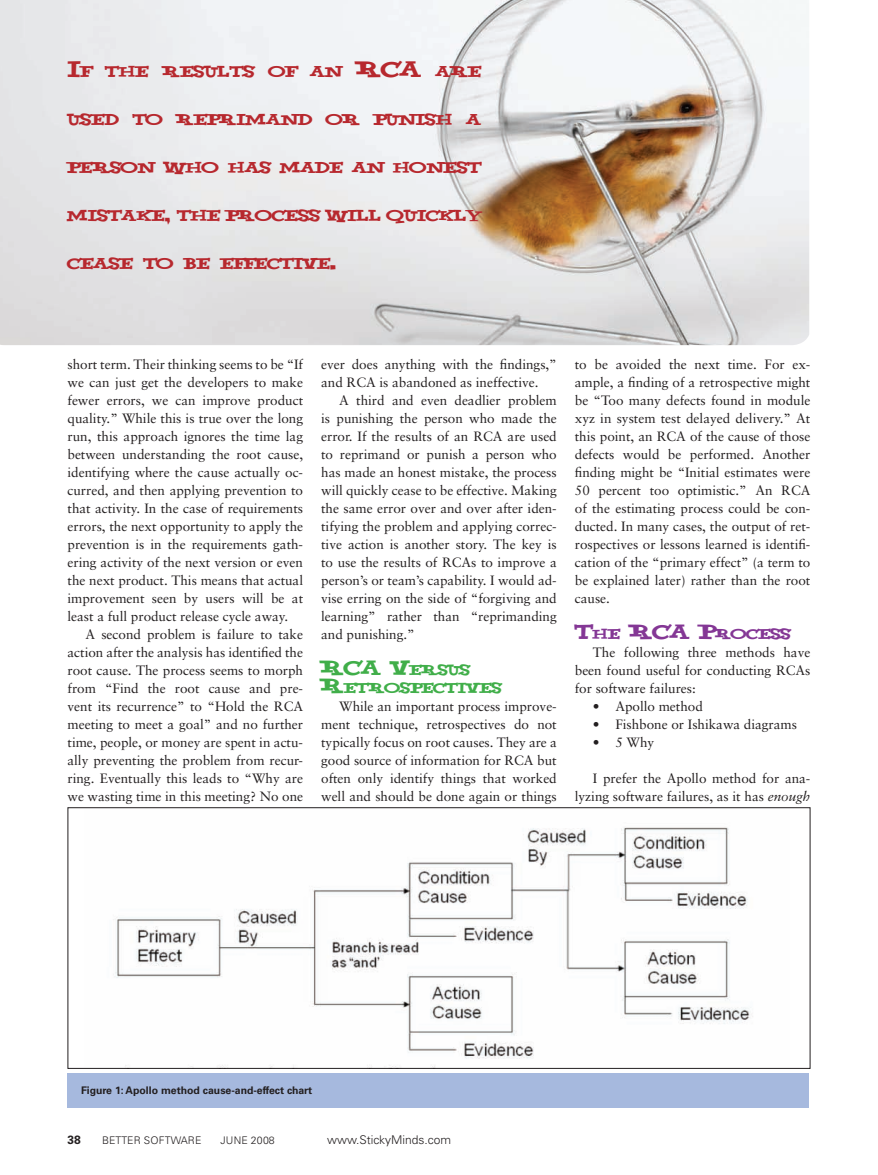
<style>
.page{position:relative;width:878px;height:1175px;background:#fff}
.page>*{position:absolute;margin:0;border:0;box-sizing:border-box;transform-origin:0 0}
.BSM_Column_Subtitle{font:18px "Yahoo";color:#843795}
.BSM_Column_Subtitle-2{font:18px "Yahoo";color:#40ae49}
.t1{font:13.65px "Yahoo";color:#b7282e}
.BSM_Body_Text_Indent{font:13.5px/18px "Sabon";color:#231f20;text-align:justify}
.BSM_Bullets_in_Body{font:13.5px "Sabon";color:#231f20}
.BSM_Column_Subtitle-3{font:12.6px/18px "Yahoo";letter-spacing:-.005em;color:#40ae49}
.BSM_Column_Subtitle-4{font:12.6px "Yahoo";letter-spacing:-.005em;color:#843795}
.t2{font:300 12px "Univers";color:#231f20}
.t3{font:700 12px "Univers";color:#231f20}
.t4{font:700 10.5px "Univers";color:#231f20}
.t5{font:300 10.5px "Univers";letter-spacing:.01em;color:#231f20}
.s1{font-size:19.5px}
.s2{font-size:18px}
.s3{font-size:12.6px}
.s4{font-style:italic}
</style>
<div class="page">
<div style="left:68px;top:1073px;width:740px;height:34px;background:#a6b9de"></div>
<img style="left:113px;top:827px;width:640px;height:239px">
<div style="left:68px;top:807px;width:742px;height:261px;border:1px solid #231f20"></div>
<img style="left:0;top:0;width:809px;height:345px">
<p class="t1" style="left:68px;top:64px;width:312px"><span class="s1">I</span>F THE RESULTS OF AN <span class="s1">RCA</span></p>
<p class="t1" style="left:435px;top:64px;width:47px">ARE</p>
<p class="t1" style="left:68px;top:112px;width:415px">USED TO REPRIMAND OR PUNISH A</p>
<p class="t1" style="left:68px;top:160px;width:416px">PERSON WHO HAS MADE AN HONEST</p>
<p class="t1" style="left:68px;top:208px;width:415px">MISTAKE<span class="s1">,</span> THE PROCESS WILL QUICKLY</p>
<p class="t1" style="left:68px;top:256px;width:272px">CEASE TO BE EFFECTIVE<span class="s1">.</span></p>
<p class="BSM_Body_Text_Indent" style="left:68px;top:355px;width:237px">short term. Their thinking seems to be “If we can just get the developers to make fewer errors, we can improve product quality.” While this is true over the long run, this approach ignores the time lag between understanding the root cause, identifying where the cause actually oc&shy;curred, and then applying prevention to that activity. In the case of requirements errors, the next opportunity to apply the prevention is in the requirements gath&shy;ering activity of the next version or even the next product. This means that actual improvement seen by users will be at least a full product release cycle away.</p>
<p class="BSM_Body_Text_Indent" style="left:68px;top:625px;width:237px;text-indent:18px">A second problem is failure to take action after the analysis has identified the root cause. The process seems to morph from “Find the root cause and pre&shy;vent its recurrence” to “Hold the RCA meeting to meet a goal” and no further time, people, or money are spent in actu&shy;ally preventing the problem from recur&shy;ring. Eventually this leads to “Why are we wasting time in this meeting? No one</p>
<p class="BSM_Body_Text_Indent" style="left:321px;top:355px;width:237px">ever does anything with the findings,” and RCA is abandoned as ineffective.</p>
<p class="BSM_Body_Text_Indent" style="left:321px;top:391px;width:237px;text-indent:18px">A third and even deadlier problem is punishing the person who made the error. If the results of an RCA are used to reprimand or punish a person who has made an honest mistake, the process will quickly cease to be effective. Making the same error over and over after iden&shy;tifying the problem and applying correc&shy;tive action is another story. The key is to use the results of RCAs to improve a person’s or team’s capability. I would ad&shy;vise erring on the side of “forgiving and learning” rather than “reprimanding and punishing.”</p>
<p class="BSM_Column_Subtitle-2" style="left:321px;top:658px;width:22px">RCA</p>
<p class="BSM_Column_Subtitle-3" style="left:321px;top:662px;width:182px;text-indent:69px"><span class="s2">V</span>ERSUS<br><span class="s2">R</span>ETROSPECTIVES</p>
<p class="BSM_Body_Text_Indent" style="left:321px;top:697px;width:237px;text-indent:18px">While an important process improve&shy;ment technique, retrospectives do not typically focus on root causes. They are a good source of information for RCA but often only identify things that worked well and should be done again or things</p>
<p class="BSM_Body_Text_Indent" style="left:575px;top:355px;width:237px">to be avoided the next time. For ex&shy;ample, a finding of a retrospective might be “Too many defects found in module xyz in system test delayed delivery.” At this point, an RCA of the cause of those defects would be performed. Another finding might be “Initial estimates were 50 percent too optimistic.” An RCA of the estimating process could be con&shy;ducted. In many cases, the output of ret&shy;rospectives or lessons learned is identifi&shy;cation of the “primary effect” (a term to be explained later) rather than the root cause.</p>
<p class="BSM_Column_Subtitle" style="left:575px;top:622px;width:77px">T<span class="s3">HE</span> RCA</p>
<p class="BSM_Column_Subtitle-4" style="left:699px;top:627px;width:93px"><span class="s2">P</span>ROCESS</p>
<p class="BSM_Body_Text_Indent" style="left:575px;top:643px;width:237px;text-indent:18px">The following three methods have been found useful for conducting RCAs for software failures:</p>
<p class="BSM_Bullets_in_Body" style="left:593px;top:698px;width:111px">• Apollo method</p>
<p class="BSM_Bullets_in_Body" style="left:593px;top:716px;width:206px">• Fishbone or Ishikawa diagrams</p>
<p class="BSM_Bullets_in_Body" style="left:593px;top:734px;width:63px">• 5 Why</p>
<p class="BSM_Body_Text_Indent" style="left:575px;top:769px;width:237px;text-align:right">I prefer the Apollo method for ana&shy;lyzing software failures, as it has <span class="s4">enough</span></p>
<p class="t4" style="left:81px;top:1084px;width:233px">Figure 1: Apollo method cause-and-effect chart</p>
<p class="t3" style="left:68px;top:1132px;width:15px">38</p>
<p class="t5" style="left:102px;top:1133px;width:101px">BETTER SOFTWARE</p>
<p class="t5" style="left:221px;top:1133px;width:56px">JUNE 2008</p>
<p class="t2" style="left:327px;top:1132px;width:126px">www.StickyMinds.com</p>
</div>
